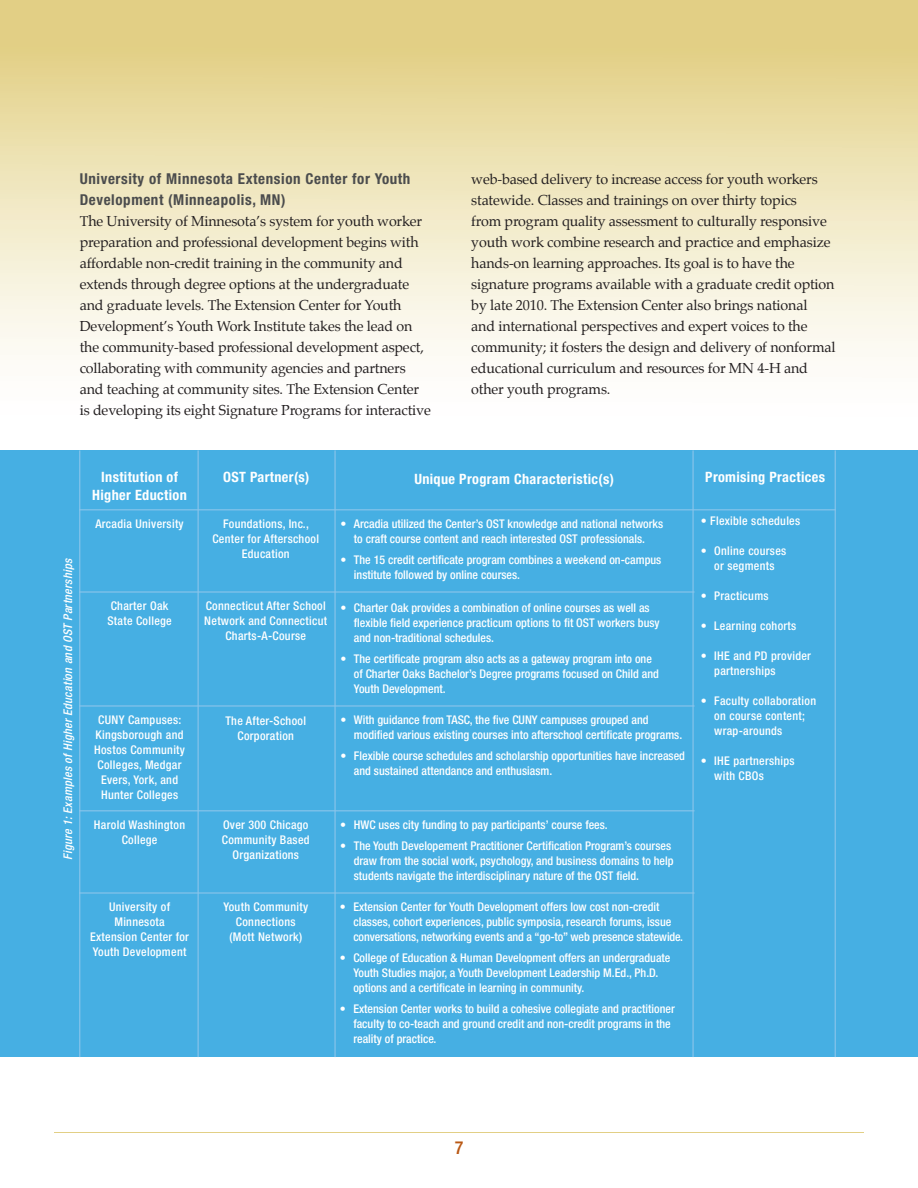
<style>
.page{position:relative;width:918px;height:1188px;background:#fff}
.page>*{position:absolute;margin:0;border:0;box-sizing:border-box;transform-origin:0 0}
.t1{font:500 condensed 18px "Helvetica Neue";color:#b95814}
.Subheading2-Helve__N{font:700 condensed 15px/21px "Helvetica Neue";letter-spacing:.04em;color:#4b4c4d}
.Body-Palatino_9_5_14{font:14.25px/21px "Palatino";letter-spacing:-.01em;color:#231f20}
.Callout-Helvetica_Ne{font:700 condensed 14.25px/18px "Helvetica Neue";letter-spacing:.025em;color:#fff;text-align:center}
.Callout-Helvetica_Ne-2{font:500 condensed 12px/15px "Helvetica Neue";color:#fff}
.Callout-Helvetica_Ne-3{font:500 condensed 12px/15px "Helvetica Neue";letter-spacing:.025em;color:#fff;text-align:center}
.Callout-Helvetica_Ne-4{font:italic 500 condensed 12px "Helvetica Neue";color:#fff}
</style>
<div class="page">
<svg style="left:0;top:0;width:918px;height:357px"></svg>
<hr style="left:54px;top:1132px;width:810px;height:1px;background:#e2cf85">
<div style="left:0;top:450px;width:918px;height:607px;background:#46afe3"></div>
<hr style="left:79px;top:509px;width:757px;height:1px;background:#8bc5eb">
<hr style="left:79px;top:591px;width:616px;height:2px;background:#8bc5eb">
<hr style="left:79px;top:705px;width:616px;height:2px;background:#8bc5eb">
<hr style="left:79px;top:810px;width:616px;height:1px;background:#8bc5eb">
<hr style="left:79px;top:892px;width:616px;height:2px;background:#8bc5eb">
<hr style="left:79px;top:450px;width:1px;height:607px;background:#8bc5eb">
<hr style="left:198px;top:450px;width:1px;height:607px;background:#8bc5eb">
<hr style="left:334px;top:450px;width:2px;height:607px;background:#8bc5eb">
<hr style="left:692px;top:450px;width:2px;height:607px;background:#8bc5eb">
<hr style="left:835px;top:450px;width:1px;height:607px;background:#8bc5eb">
<p class="Subheading2-Helve__N" style="left:80px;top:168px;width:332px">University of Minnesota Extension Center for Youth<br>Development (Minneapolis, MN)</p>
<p class="Body-Palatino_9_5_14" style="left:80px;top:211px;width:353px">The University of Minnesota’s system for youth worker preparation and professional development begins with affordable non-credit training in the community and extends through degree options at the undergraduate and graduate levels. The Extension Center for Youth Development’s Youth Work Institute takes the lead on the community-based professional development aspect, collaborating with community agencies and partners and teaching at community sites. The Extension Center is developing its eight Signature Programs for interactive</p>
<p class="Body-Palatino_9_5_14" style="left:471px;top:169px;width:366px">web-based delivery to increase access for youth workers statewide. Classes and trainings on over thirty topics<br>from program quality assessment to culturally responsive youth work combine research and practice and emphasize hands-on learning approaches. Its goal is to have the signature programs available with a graduate credit option by late 2010. The Extension Center also brings national<br>and international perspectives and expert voices to the community; it fosters the design and delivery of nonformal educational curriculum and resources for MN 4-H and other youth programs.</p>
<p class="Callout-Helvetica_Ne-4" style="left:61px;top:860px;width:303px;rotate:-90deg">Figure 1: Examples of Higher Education and OST Partnerships</p>
<p class="Callout-Helvetica_Ne" style="left:92px;top:468px;width:96px">Institution of<br>Higher Eduction</p>
<p class="Callout-Helvetica_Ne-3" style="left:95px;top:516px;width:90px">Arcadia University</p>
<p class="Callout-Helvetica_Ne-3" style="left:223px;top:516px;width:87px">Foundations, Inc.,</p>
<p class="Callout-Helvetica_Ne-3" style="left:212px;top:531px;width:108px">Center for Afterschool<br>Education</p>
<p class="Callout-Helvetica_Ne" style="left:223px;top:468px;width:88px">OST Partner(s)</p>
<p class="Callout-Helvetica_Ne" style="left:414px;top:470px;width:201px">Unique Program Characteristic(s)</p>
<p class="Callout-Helvetica_Ne" style="left:705px;top:468px;width:121px">Promising Practices</p>
<p class="Callout-Helvetica_Ne-3" style="left:701px;top:513px;width:101px">• Flexible schedules</p>
<p class="Callout-Helvetica_Ne-3" style="left:701px;top:543px;width:87px">• Online courses or segments</p>
<p class="Callout-Helvetica_Ne-3" style="left:701px;top:588px;width:69px">• Practicums</p>
<p class="Callout-Helvetica_Ne-3" style="left:701px;top:618px;width:97px">• Learning cohorts</p>
<p class="Callout-Helvetica_Ne-3" style="left:714px;top:648px;width:98px;text-align:left;text-indent:-14px">• IHE and PD provider partnerships</p>
<p class="Callout-Helvetica_Ne-3" style="left:714px;top:693px;width:103px;text-align:left;text-indent:-14px">• Faculty collaboration on course content; wrap-arounds</p>
<p class="Callout-Helvetica_Ne-3" style="left:714px;top:753px;width:82px;text-align:left;text-indent:-14px">• IHE partnerships with CBOs</p>
<p class="Callout-Helvetica_Ne-2" style="left:340px;top:516px;width:324px">• Arcadia utilized the Center’s OST knowledge and national networks</p>
<p class="Callout-Helvetica_Ne-2" style="left:354px;top:531px;width:293px">to craft course content and reach interested OST professionals.</p>
<p class="Callout-Helvetica_Ne-2" style="left:354px;top:552px;width:309px;text-indent:-14px">• The 15 credit certificate program combines a weekend on-campus institute followed by online courses.</p>
<p class="Callout-Helvetica_Ne-3" style="left:111px;top:598px;width:59px">Charter Oak</p>
<p class="Callout-Helvetica_Ne-3" style="left:107px;top:613px;width:66px">State College</p>
<p class="Callout-Helvetica_Ne-3" style="left:204px;top:598px;width:124px">Connecticut After School<br>Network and Connecticut<br>Charts-A-Course</p>
<p class="Callout-Helvetica_Ne-2" style="left:340px;top:600px;width:311px">• Charter Oak provides a combination of online courses as well as</p>
<p class="Callout-Helvetica_Ne-2" style="left:354px;top:615px;width:307px">flexible field experience practicum options to fit OST workers busy</p>
<p class="Callout-Helvetica_Ne-2" style="left:354px;top:630px;width:142px">and non-traditional schedules.</p>
<p class="Callout-Helvetica_Ne-2" style="left:340px;top:651px;width:313px">• The certificate program also acts as a gateway program into one</p>
<p class="Callout-Helvetica_Ne-2" style="left:354px;top:666px;width:307px">of Charter Oaks Bachelor’s Degree programs focused on Child and</p>
<p class="Callout-Helvetica_Ne-2" style="left:354px;top:681px;width:93px">Youth Development.</p>
<p class="Callout-Helvetica_Ne-3" style="left:225px;top:714px;width:82px">The After-School<br>Corporation</p>
<p class="Callout-Helvetica_Ne-2" style="left:340px;top:712px;width:310px">• With guidance from TASC, the five CUNY campuses grouped and</p>
<p class="Callout-Helvetica_Ne-3" style="left:94px;top:712px;width:92px">CUNY Campuses:<br>Kingsborough and<br>Hostos Community<br>Colleges, Medgar<br>Evers, York, and<br>Hunter Colleges</p>
<p class="Callout-Helvetica_Ne-2" style="left:354px;top:727px;width:330px">modified various existing courses into afterschool certificate programs.</p>
<p class="Callout-Helvetica_Ne-2" style="left:354px;top:748px;width:333px;text-indent:-14px">• Flexible course schedules and scholarship opportunities have increased and sustained attendance and enthusiasm.</p>
<p class="Callout-Helvetica_Ne-3" style="left:94px;top:817px;width:93px">Harold Washington<br>College</p>
<p class="Callout-Helvetica_Ne-3" style="left:109px;top:899px;width:62px">University of</p>
<p class="Callout-Helvetica_Ne-3" style="left:114px;top:914px;width:52px">Minnesota</p>
<p class="Callout-Helvetica_Ne-3" style="left:90px;top:929px;width:101px;text-align:left">Extension Center for<br>Youth Development</p>
<p class="Callout-Helvetica_Ne-3" style="left:222px;top:817px;width:89px">Over 300 Chicago<br>Community Based<br>Organizations</p>
<p class="Callout-Helvetica_Ne-2" style="left:340px;top:817px;width:269px">• HWC uses city funding to pay participants’ course fees.</p>
<p class="Callout-Helvetica_Ne-2" style="left:354px;top:838px;width:321px;text-indent:-14px">• The Youth Developement Practitioner Certification Program’s courses draw from the social work, psychology, and business domains to help students navigate the interdisciplinary nature of the OST field.</p>
<p class="Callout-Helvetica_Ne-3" style="left:223px;top:899px;width:86px">Youth Community<br>Connections</p>
<p class="Callout-Helvetica_Ne-3" style="left:229px;top:929px;width:74px">(Mott Network)</p>
<p class="Callout-Helvetica_Ne-2" style="left:353px;top:899px;width:331px;text-indent:-14px">• Extension Center for Youth Development offers low cost non-credit classes, cohort experiences, public symposia, research forums, issue conversations, networking events and a “go-to” web presence statewide.</p>
<p class="Callout-Helvetica_Ne-2" style="left:353px;top:950px;width:319px;text-indent:-14px">• College of Education &amp; Human Development offers an undergraduate<br>Youth Studies major, a Youth Development Leadership M.Ed., Ph.D. options and a certificate in learning in community.</p>
<p class="Callout-Helvetica_Ne-2" style="left:353px;top:1001px;width:323px;text-indent:-14px">• Extension Center works to build a cohesive collegiate and practitioner faculty to co-teach and ground credit and non-credit programs in the reality of practice.</p>
<h1 class="t1" style="left:455px;top:1137px;width:10px">7</h1>
</div>
